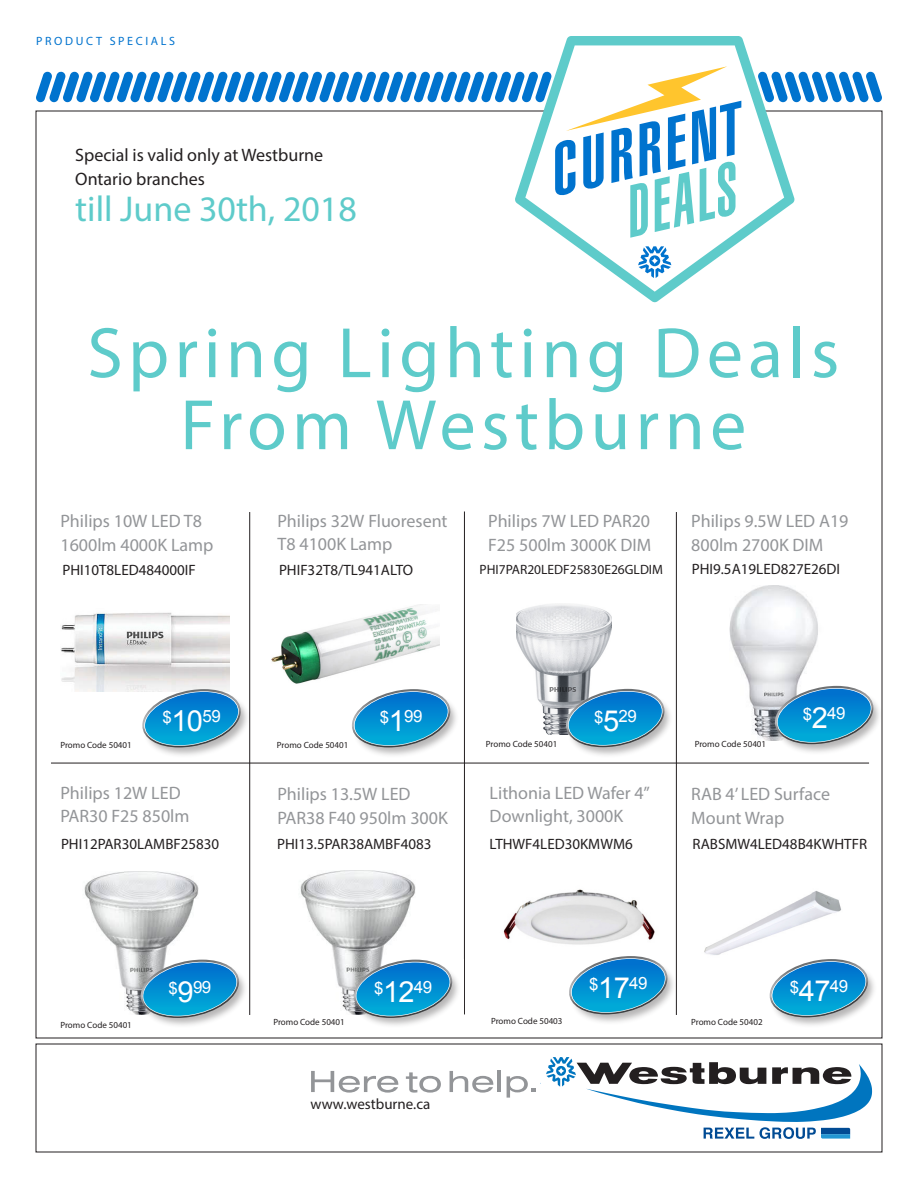
<style>
.page{position:relative;width:918px;height:1188px;background:#fff}
.page>*{position:absolute;margin:0;border:0;box-sizing:border-box;transform-origin:0 0}
.subhead_1{font:72px/72px "Myriad Pro";letter-spacing:.075em;color:#5ecbca;text-align:center}
.subhead_1-2{font:36px "Myriad Pro";color:#5ecbca}
.heading_1{font:18px/23.5px "Myriad Pro";color:#939598}
.subhead_1-3{font:18px/24px "Myriad Pro";color:#231f20}
.t1{font:16.95px "Arial";letter-spacing:-.025em;color:#fff}
.body_copy_1{font:15px "Myriad Pro";color:#231f20}
.body_copy_1-2{font:13.5px "Myriad Pro";color:#231f20}
.t2{font:12px "Myriad Pro";letter-spacing:.22em;color:#0073ce}
.body_copy_1-3{font:9px "Myriad Pro";color:#231f20}
.s1{font-size:29.1px}
</style>
<div class="page">
<img style="left:704px;top:891px;width:137px;height:64px">
<img style="left:516px;top:604px;width:95px;height:130px">
<img style="left:729px;top:585px;width:89px;height:155px">
<img style="left:300px;top:871px;width:116px;height:143px">
<img style="left:84px;top:871px;width:115px;height:144px">
<img style="left:271px;top:605px;width:169px;height:79px">
<img style="left:60px;top:612px;width:169px;height:80px">
<svg style="left:794px;top:72px;width:88px;height:30px"></svg>
<svg style="left:558px;top:36px;width:236px;height:266px"></svg>
<svg style="left:638px;top:246px;width:33px;height:32px"></svg>
<svg style="left:36px;top:66px;width:705px;height:172px"></svg>
<svg style="left:311px;top:1071px;width:87px;height:22px"></svg>
<svg style="left:406px;top:1072px;width:35px;height:21px"></svg>
<svg style="left:450px;top:1071px;width:43px;height:22px"></svg>
<hr style="left:498px;top:1071px;width:3px;height:21px;background:#939598">
<svg style="left:507px;top:1057px;width:365px;height:82px"></svg>
<hr style="left:51px;top:763px;width:818px;height:1px;background:#231f20">
<hr style="left:464px;top:512px;width:1px;height:502px;background:#231f20">
<hr style="left:249px;top:512px;width:1px;height:503px;background:#231f20">
<img style="left:141px;top:689px;width:110px;height:70px">
<svg style="left:142px;top:689px;width:99px;height:58px"></svg>
<img style="left:564px;top:688px;width:112px;height:70px">
<svg style="left:566px;top:689px;width:98px;height:58px;background:#3e9cca"></svg>
<img style="left:139px;top:959px;width:111px;height:67px">
<svg style="left:141px;top:960px;width:98px;height:58px;background:#3e9cca"></svg>
<img style="left:352px;top:959px;width:106px;height:67px">
<svg style="left:354px;top:960px;width:98px;height:58px;background:#3e9bc9"></svg>
<hr style="left:676px;top:512px;width:1px;height:503px;background:#231f20">
<img style="left:769px;top:974px;width:105px;height:51px">
<svg style="left:770px;top:959px;width:98px;height:58px"></svg>
<img style="left:773px;top:685px;width:110px;height:70px">
<svg style="left:775px;top:686px;width:98px;height:58px;background:#429fcd"></svg>
<img style="left:364px;top:704px;width:92px;height:51px">
<svg style="left:352px;top:689px;width:98px;height:58px"></svg>
<img style="left:503px;top:889px;width:152px;height:56px">
<img style="left:581px;top:956px;width:96px;height:66px">
<svg style="left:569px;top:956px;width:99px;height:58px"></svg>
<p class="t2" style="left:36px;top:34px;width:141px">PRODUCT SPECIALS</p>
<p class="subhead_1-3" style="left:75px;top:143px;width:250px">Special is valid only at Westburne<br>Ontario branches</p>
<p class="subhead_1-2" style="left:75px;top:187px;width:283px">till June 30th, 2018</p>
<p class="subhead_1" style="left:87px;top:316px;width:754px">Spring Lighting Deals<br>From Westburne</p>
<p class="heading_1" style="left:60px;top:509px;width:154px">Philips 10W LED T8<br>1600lm 4000K Lamp</p>
<p class="heading_1" style="left:278px;top:508px;width:172px">Philips 32W Fluoresent<br>T8 4100K Lamp</p>
<p class="heading_1" style="left:488px;top:509px;width:165px">Philips 7W LED PAR20<br>F25 500lm 3000K DIM</p>
<p class="heading_1" style="left:691px;top:509px;width:159px">Philips 9.5W LED A19<br>800lm 2700K DIM</p>
<p class="body_copy_1" style="left:62px;top:560px;width:135px">PHI10T8LED484000IF</p>
<p class="body_copy_1" style="left:279px;top:560px;width:136px">PHIF32T8/TL941ALTO</p>
<p class="body_copy_1-2" style="left:480px;top:561px;width:185px">PHI7PAR20LEDF25830E26GLDIM</p>
<p class="body_copy_1" style="left:692px;top:560px;width:150px">PHI9.5A19LED827E26DI</p>
<p class="t1" style="left:163px;top:705px;width:60px">$<span class="s1">10</span>59</p>
<p class="t1" style="left:380px;top:705px;width:44px">$<span class="s1">1</span>99</p>
<p class="t1" style="left:594px;top:705px;width:44px">$<span class="s1">5</span>29</p>
<p class="t1" style="left:803px;top:702px;width:44px">$<span class="s1">2</span>49</p>
<p class="body_copy_1-3" style="left:60px;top:740px;width:73px">Promo Code 50401</p>
<p class="body_copy_1-3" style="left:277px;top:740px;width:73px">Promo Code 50401</p>
<p class="body_copy_1-3" style="left:486px;top:739px;width:73px">Promo Code 50401</p>
<p class="body_copy_1-3" style="left:695px;top:739px;width:73px">Promo Code 50401</p>
<p class="heading_1" style="left:60px;top:781px;width:131px">Philips 12W LED<br>PAR30 F25 850lm</p>
<p class="body_copy_1" style="left:61px;top:835px;width:160px">PHI12PAR30LAMBF25830</p>
<p class="heading_1" style="left:278px;top:782px;width:172px">Philips 13.5W LED<br>PAR38 F40 950lm 300K</p>
<p class="body_copy_1" style="left:277px;top:835px;width:156px">PHI13.5PAR38AMBF4083</p>
<p class="heading_1" style="left:490px;top:781px;width:162px">Lithonia LED Wafer 4”<br>Downlight, 3000K</p>
<p class="body_copy_1" style="left:490px;top:835px;width:145px">LTHWF4LED30KMWM6</p>
<p class="heading_1" style="left:691px;top:782px;width:140px">RAB 4’ LED Surface<br>Mount Wrap</p>
<p class="body_copy_1" style="left:693px;top:835px;width:176px">RABSMW4LED48B4KWHTFR</p>
<p class="t1" style="left:169px;top:976px;width:44px">$<span class="s1">9</span>99</p>
<p class="t1" style="left:374px;top:976px;width:60px">$<span class="s1">12</span>49</p>
<p class="t1" style="left:589px;top:972px;width:60px">$<span class="s1">17</span>49</p>
<p class="t1" style="left:790px;top:975px;width:60px">$<span class="s1">47</span>49</p>
<p class="body_copy_1-3" style="left:60px;top:1019px;width:73px">Promo Code 50401</p>
<p class="body_copy_1-3" style="left:273px;top:1016px;width:73px">Promo Code 50401</p>
<p class="body_copy_1-3" style="left:491px;top:1015px;width:73px">Promo Code 50403</p>
<p class="body_copy_1-3" style="left:691px;top:1016px;width:73px">Promo Code 50402</p>
<p class="body_copy_1" style="left:310px;top:1095px;width:121px">www.westburne.ca</p>
</div>
